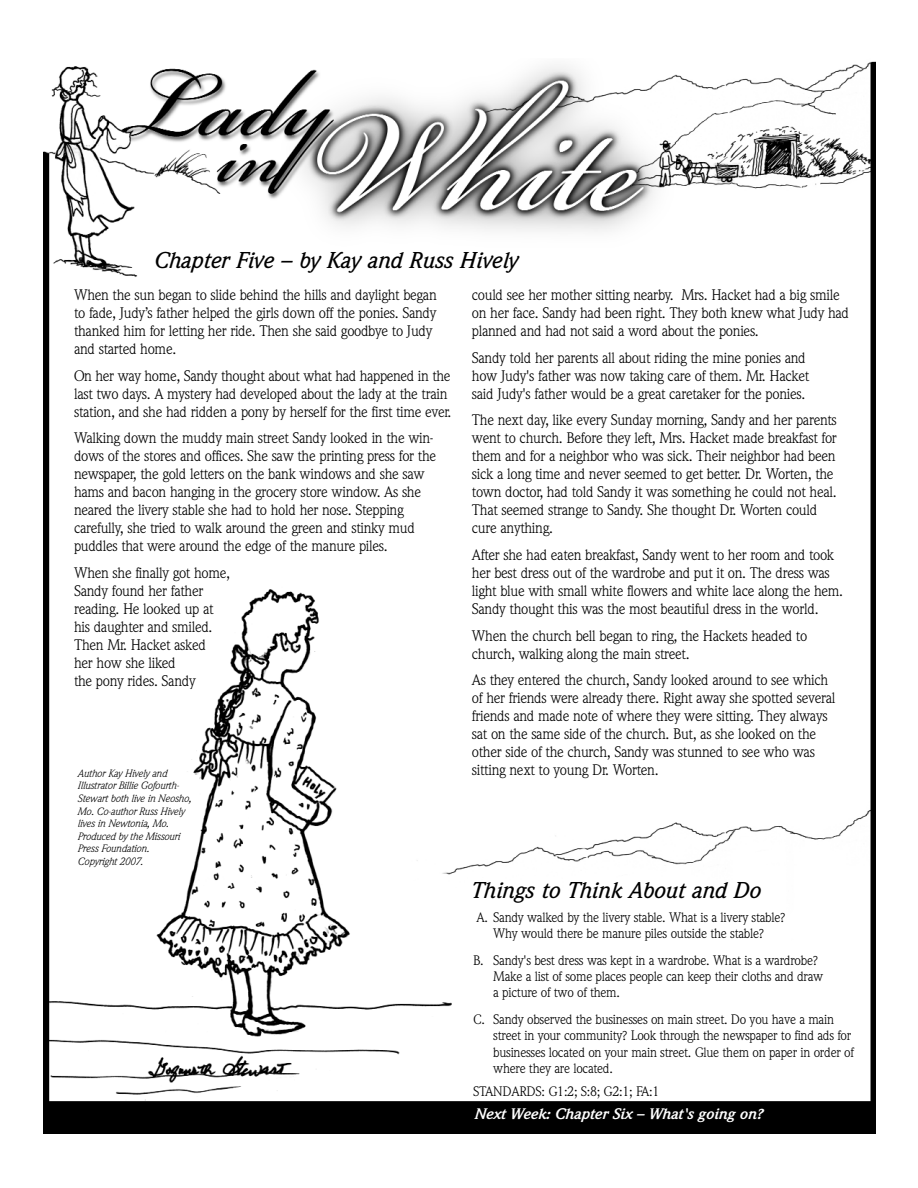
<style>
.page{position:relative;width:918px;height:1188px;background:#fff}
.page>*{position:absolute;margin:0;border:0;box-sizing:border-box;transform-origin:0 0}
.t1{font:italic 500 22.5px "Weidemann";color:#000}
.t2{font:15px/18px "Weidemann";letter-spacing:-.02em;color:#000}
.t3{font:italic 700 15px "Weidemann";color:#fff}
.t4{font:13.5px/16.2px "Weidemann";letter-spacing:-.02em;color:#000}
.t5{font:italic 10.5px/12.6px "Weidemann";letter-spacing:-.02em;color:#000}
</style>
<div class="page">
<img style="left:44px;top:61px;width:832px;height:1073px">
<h1 class="t1" style="left:155px;top:252px;width:366px">Chapter Five – by Kay and Russ Hively</h1>
<p class="t2" style="left:74px;top:287px;width:364px">When the sun began to slide behind the hills and daylight began to fade, Judy’s father helped the girls down off the ponies. Sandy thanked him for letting her ride. Then she said goodbye to Judy and started home.</p>
<p class="t2" style="left:74px;top:368px;width:379px">On her way home, Sandy thought about what had happened in the last two days. A mystery had developed about the lady at the train station, and she had ridden a pony by herself for the first time ever.</p>
<p class="t2" style="left:74px;top:430px;width:364px">Walking down the muddy main street Sandy looked in the win&shy;dows of the stores and offices. She saw the printing press for the newspaper, the gold letters on the bank windows and she saw hams and bacon hanging in the grocery store window. As she neared the livery stable she had to hold her nose. Stepping carefully, she tried to walk around the green and stinky mud puddles that were around the edge of the manure piles.</p>
<p class="t2" style="left:74px;top:565px;width:158px">When she finally got home,<br>Sandy found her father reading. He looked up at his daughter and smiled.<br>Then Mr. Hacket asked<br>her how she liked<br>the pony rides. Sandy</p>
<p class="t2" style="left:472px;top:287px;width:379px">could see her mother sitting nearby. Mrs. Hacket had a big smile on her face. Sandy had been right. They both knew what Judy had planned and had not said a word about the ponies.</p>
<p class="t2" style="left:472px;top:350px;width:339px">Sandy told her parents all about riding the mine ponies and how Judy's father was now taking care of them. Mr. Hacket said Judy's father would be a great caretaker for the ponies.</p>
<p class="t2" style="left:472px;top:413px;width:367px">The next day, like every Sunday morning, Sandy and her parents went to church. Before they left, Mrs. Hacket made breakfast for them and for a neighbor who was sick. Their neighbor had been sick a long time and never seemed to get better. Dr. Worten, the town doctor, had told Sandy it was something he could not heal.<br>That seemed strange to Sandy. She thought Dr. Worten could cure anything.</p>
<p class="t2" style="left:472px;top:547px;width:373px">After she had eaten breakfast, Sandy went to her room and took her best dress out of the wardrobe and put it on. The dress was light blue with small white flowers and white lace along the hem.<br>Sandy thought this was the most beautiful dress in the world.</p>
<p class="t2" style="left:472px;top:628px;width:337px">When the church bell began to ring, the Hackets headed to church, walking along the main street.</p>
<p class="t2" style="left:472px;top:672px;width:365px">As they entered the church, Sandy looked around to see which of her friends were already there. Right away she spotted several friends and made note of where they were sitting. They always sat on the same side of the church. But, as she looked on the other side of the church, Sandy was stunned to see who was sitting next to young Dr. Worten.</p>
<p class="t5" style="left:77px;top:768px;width:116px">Author Kay Hively and<br>Illustrator Billie Gofourth-<br>Stewart both live in Neosho,<br>Mo. Co-author Russ Hively lives in Newtonia, Mo.<br>Produced by the Missouri<br>Press Foundation.<br>Copyright 2007.</p>
<h1 class="t1" style="left:472px;top:882px;width:291px">Things to Think About and Do</h1>
<p class="t4" style="left:477px;top:910px;width:311px;text-align:center">A. Sandy walked by the livery stable. What is a livery stable?<br>Why would there be manure piles outside the stable?</p>
<p class="t4" style="left:493px;top:953px;width:331px;text-indent:-20px">B. Sandy's best dress was kept in a wardrobe. What is a wardrobe?<br>Make a list of some places people can keep their cloths and draw a picture of two of them.</p>
<p class="t4" style="left:493px;top:1013px;width:362px;text-indent:-20px">C. Sandy observed the businesses on main street. Do you have a main street in your community? Look through the newspaper to find ads for businesses located on your main street. Glue them on paper in order of where they are located.</p>
<p class="t4" style="left:473px;top:1084px;width:188px">STANDARDS: G1:2; S:8; G2:1; FA:1</p>
<p class="t3" style="left:474px;top:1109px;width:290px">Next Week: Chapter Six – What's going on?</p>
</div>
